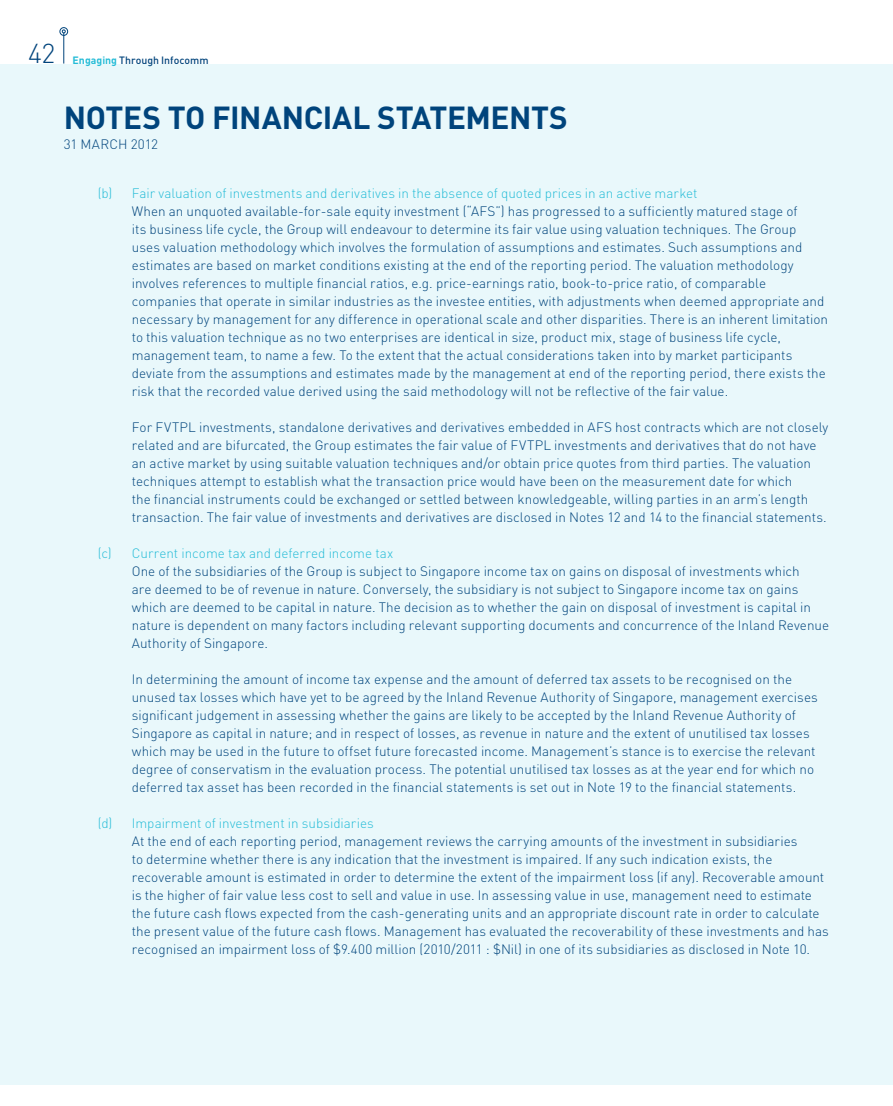
<style>
.page{position:relative;width:893px;height:1106px;background:#fff}
.page>*{position:absolute;margin:0;border:0;box-sizing:border-box;transform-origin:0 0}
.t1{font:700 31.5px "DIN";letter-spacing:-.005em;color:#00447c}
.t2{font:300 27px "DIN";color:#00447c}
.t3{font:300 13.5px/18px "DIN";color:#00447c}
.t4{font:300 13.5px "DIN";color:#26bcd7}
.t5{font:500 10.5px "DIN";color:#00447c}
.s1{font-weight:700;color:#26bcd7}
</style>
<div class="page">
<div style="left:0;top:64px;width:893px;height:1020px;background:#e9f8fb"></div>
<hr style="left:63px;top:33px;width:1px;height:31px;background:#00447c">
<div style="left:60px;top:27px;width:8px;height:9px;border:1px solid #00447c;border-radius:50%"></div>
<h2 class="t2" style="left:28px;top:37px;width:29px">42</h2>
<p class="t5" style="left:73px;top:53px;width:137px"><span class="s1">Engaging</span> Through Infocomm</p>
<h1 class="t1" style="left:64px;top:97px;width:20px">NOTE</h1>
<h1 class="t1" style="left:142px;top:97px;width:118px">S TO FINANC</h1>
<h1 class="t1" style="left:323px;top:97px;width:93px">IAL STATEMENT</h1>
<h1 class="t1" style="left:549px;top:97px;width:20px">S</h1>
<p class="t3" style="left:64px;top:135px;width:37px">31 March</p>
<p class="t3" style="left:131px;top:135px;width:29px">2012</p>
<p class="t4" style="left:98px;top:185px;width:601px">(b) Fair valuation of investments and derivatives in the absence of quoted prices in an active market</p>
<p class="t3" style="left:132px;top:202px;width:698px">When an unquoted available-for-sale equity investment (“AFS”) has progressed to a sufficiently matured stage of<br>its business life cycle, the Group will endeavour to determine its fair value using valuation techniques. The Group<br>uses valuation methodology which involves the formulation of assumptions and estimates. Such assumptions and estimates are based on market conditions existing at the end of the reporting period. The valuation methodology involves references to multiple financial ratios, e.g. price-earnings ratio, book-to-price ratio, of comparable companies that operate in similar industries as the investee entities, with adjustments when deemed appropriate and necessary by management for any difference in operational scale and other disparities. There is an inherent limitation to this valuation technique as no two enterprises are identical in size, product mix, stage of business life cycle, management team, to name a few. To the extent that the actual considerations taken into by market participants deviate from the assumptions and estimates made by the management at end of the reporting period, there exists the risk that the recorded value derived using the said methodology will not be reflective of the fair value.</p>
<p class="t3" style="left:132px;top:418px;width:698px">For FVTPL investments, standalone derivatives and derivatives embedded in AFS host contracts which are not closely related and are bifurcated, the Group estimates the fair value of FVTPL investments and derivatives that do not have an active market by using suitable valuation techniques and/or obtain price quotes from third parties. The valuation techniques attempt to establish what the transaction price would have been on the measurement date for which<br>the financial instruments could be exchanged or settled between knowledgeable, willing parties in an arm’s length transaction. The fair value of investments and derivatives are disclosed in Notes 12 and 14 to the financial statements.</p>
<p class="t4" style="left:98px;top:545px;width:297px">(c) Current income tax and deferred income tax</p>
<p class="t3" style="left:132px;top:562px;width:699px">One of the subsidiaries of the Group is subject to Singapore income tax on gains on disposal of investments which<br>are deemed to be of revenue in nature. Conversely, the subsidiary is not subject to Singapore income tax on gains which are deemed to be capital in nature. The decision as to whether the gain on disposal of investment is capital in nature is dependent on many factors including relevant supporting documents and concurrence of the Inland Revenue Authority of Singapore.</p>
<p class="t3" style="left:132px;top:670px;width:688px">In determining the amount of income tax expense and the amount of deferred tax assets to be recognised on the unused tax losses which have yet to be agreed by the Inland Revenue Authority of Singapore, management exercises significant judgement in assessing whether the gains are likely to be accepted by the Inland Revenue Authority of Singapore as capital in nature; and in respect of losses, as revenue in nature and the extent of unutilised tax losses which may be used in the future to offset future forecasted income. Management’s stance is to exercise the relevant degree of conservatism in the evaluation process. The potential unutilised tax losses as at the year end for which no deferred tax asset has been recorded in the financial statements is set out in Note 19 to the financial statements.</p>
<p class="t4" style="left:98px;top:815px;width:16px">(d)</p>
<p class="t4" style="left:132px;top:815px;width:244px">Impairment of investment in subsidiaries</p>
<p class="t3" style="left:132px;top:832px;width:698px">At the end of each reporting period, management reviews the carrying amounts of the investment in subsidiaries<br>to determine whether there is any indication that the investment is impaired. If any such indication exists, the recoverable amount is estimated in order to determine the extent of the impairment loss (if any). Recoverable amount is the higher of fair value less cost to sell and value in use. In assessing value in use, management need to estimate the future cash flows expected from the cash-generating units and an appropriate discount rate in order to calculate the present value of the future cash flows. Management has evaluated the recoverability of these investments and has recognised an impairment loss of $9.400 million (2010/2011 : $Nil) in one of its subsidiaries as disclosed in Note 10.</p>
</div>
